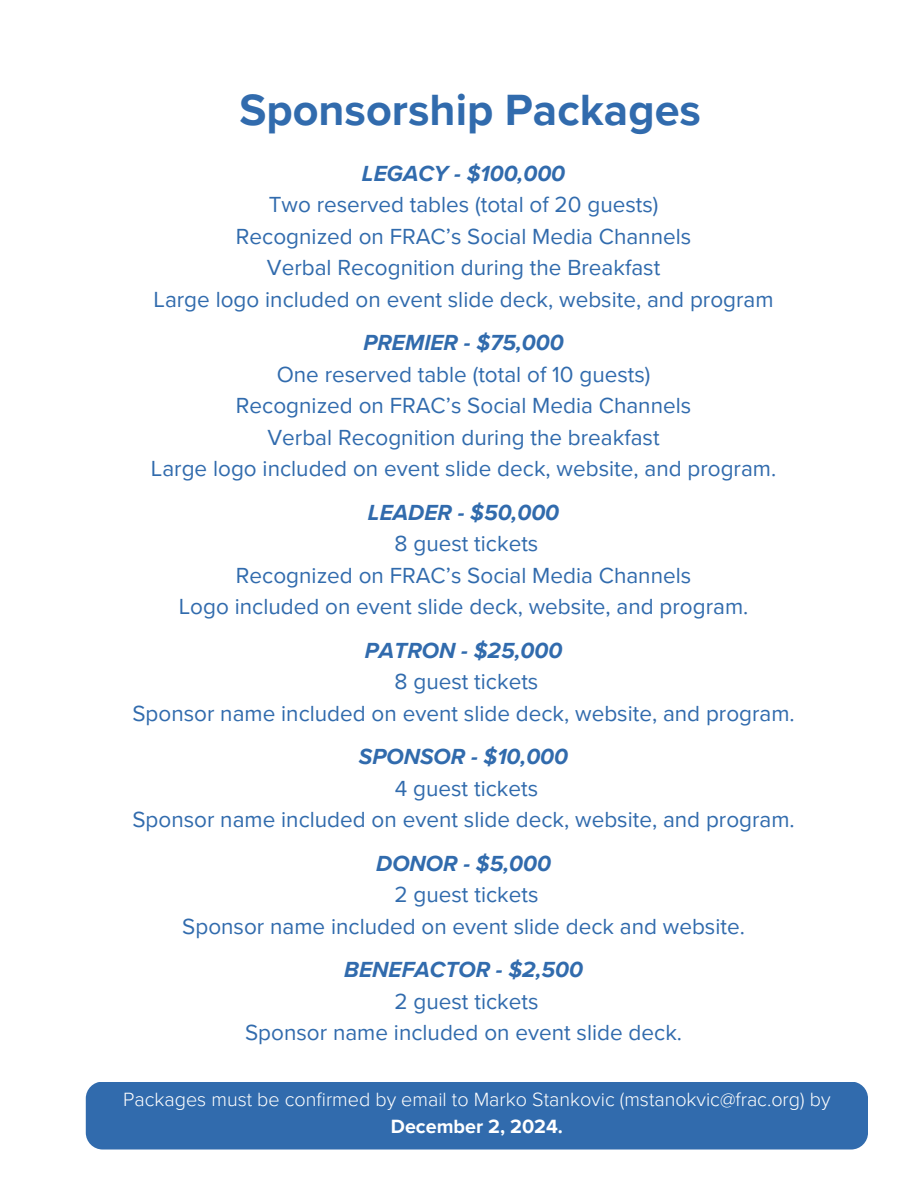
<style>
.page{position:relative;width:918px;height:1188px;background:#fff}
.page>*{position:absolute;margin:0;border:0;box-sizing:border-box;transform-origin:0 0}
.t1{font:700 45px "Proxima Nova";color:#316bad}
.t2{font:22.5px/31.5px "Proxima Nova";color:#316bad;text-align:center}
.t3{font:300 19.8px/27px "Proxima Nova";color:#fff;text-align:center}
.s1{font-weight:700;font-style:italic}
.s2{font-weight:700}
</style>
<div class="page">
<div style="left:86px;top:1082px;width:782px;height:68px;background:#316bad;border-radius:17px"></div>
<h2 class="t1" style="left:239px;top:84px;width:463px">Sponsorship Packages</h2>
<h2 class="t2" style="left:154px;top:158px;width:622px"><span class="s1">LEGACY - $100,000<br></span>Two reserved tables (total of 20 guests)<br>Recognized on FRAC’s Social Media Channels<br>Verbal Recognition during the Breakfast<br>Large logo included on event slide deck, website, and program</h2>
<h2 class="t2" style="left:151px;top:327px;width:627px"><span class="s1">PREMIER - $75,000<br></span>One reserved table (total of 10 guests)<br>Recognized on FRAC’s Social Media Channels<br>Verbal Recognition during the breakfast<br>Large logo included on event slide deck, website, and program.</h2>
<h2 class="t2" style="left:179px;top:497px;width:571px"><span class="s1">LEADER - $50,000<br></span>8 guest tickets<br>Recognized on FRAC’s Social Media Channels<br>Logo included on event slide deck, website, and program.</h2>
<h2 class="t2" style="left:132px;top:635px;width:664px"><span class="s1">PATRON - $25,000<br></span>8 guest tickets<br>Sponsor name included on event slide deck, website, and program.</h2>
<h2 class="t2" style="left:132px;top:741px;width:664px"><span class="s1">SPONSOR - $10,000<br></span>4 guest tickets<br>Sponsor name included on event slide deck, website, and program.</h2>
<h2 class="t2" style="left:182px;top:848px;width:564px"><span class="s1">DONOR - $5,000<br></span>2 guest tickets<br>Sponsor name included on event slide deck and website.</h2>
<p class="t2" style="left:245px;top:954px;width:438px"><span class="s1">BENEFACTOR - $2,500<br></span>2 guest tickets<br>Sponsor name included on event slide deck.</p>
<h1 class="t3" style="left:123px;top:1087px;width:709px">Packages must be confirmed by email to Marko Stankovic (mstanokvic@frac.org) by<br><span class="s2">December 2, 2024.</span></h1>
</div>
